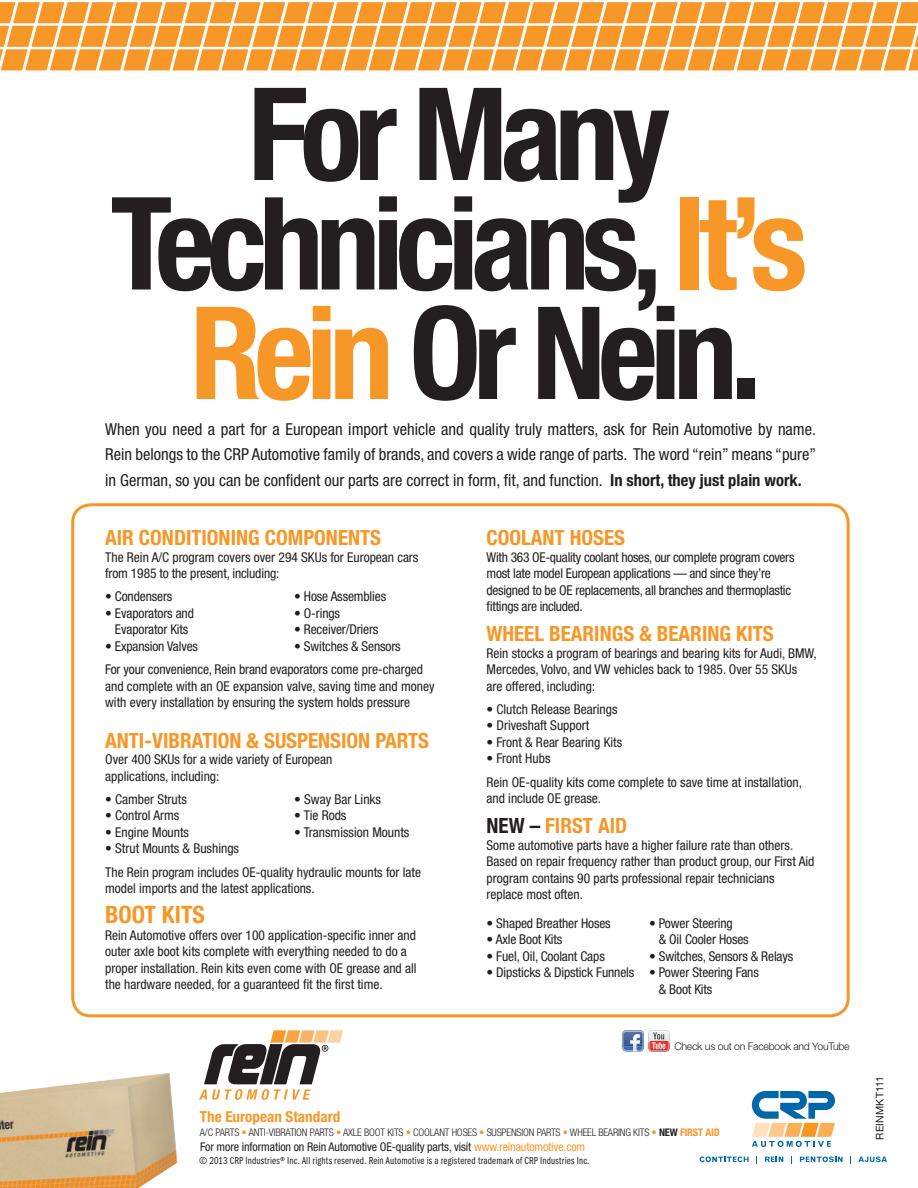
<style>
.page{position:relative;width:918px;height:1188px;background:#fff}
.page>*{position:absolute;margin:0;border:0;box-sizing:border-box;transform-origin:0 0}
.t1{font:700 condensed 129px/109.5px "Helvetica Neue LT Std";letter-spacing:-.06em;color:#231f20;text-align:center}
.t2{font:700 condensed 24px "Helvetica Neue LT Std";color:#f79727}
.t3{font:700 condensed 21px "Helvetica Neue LT Std";color:#f79727}
.t4{font:condensed 16.5px/25.5px "Helvetica Neue LT Std";color:#231f20;text-align:justify}
.t5{font:700 condensed 15.15px "Helvetica Neue LT Std";color:#f79727}
.t6{font:condensed 13.5px/16.5px "Helvetica Neue LT Std";color:#231f20}
.t7{font:condensed 13.5px/16.5px "Helvetica Neue LT Std";letter-spacing:-.02em;color:#231f20}
.t8{font:condensed 12px "Helvetica Neue LT Std";letter-spacing:-.01em;color:#231f20}
.t9{font:300 condensed 10.5px "Helvetica Neue LT Std";letter-spacing:-.015em;color:#231f20}
.BENEFITS{font:10.5px "ITC Franklin Gothic Std Bk Cp";letter-spacing:.02em;color:#231f20}
.t10{font:300 10.5px "Helvetica Neue LT Std";letter-spacing:-.025em;color:#231f20}
.BENEFITS-2{font:10.5px "Helvetica Neue LT Std";letter-spacing:.015em;color:#231f20}
.s1{color:#f79727}
.s2{font-weight:700}
.s3{color:#231f20}
.s4{font-weight:700;color:#f79727}
</style>
<div class="page">
<div style="left:71px;top:503px;width:779px;height:514px;border:3px solid #f79727;border-radius:18px"></div>
<svg style="left:199px;top:1030px;width:144px;height:70px"></svg>
<svg style="left:0;top:2px;width:918px;height:68px"></svg>
<img style="left:0;top:1073px;width:178px;height:115px">
<svg style="left:752px;top:1091px;width:83px;height:56px"></svg>
<svg style="left:700px;top:1156px;width:49px;height:6px"></svg>
<svg style="left:765px;top:1157px;width:18px;height:5px"></svg>
<svg style="left:800px;top:1156px;width:43px;height:6px"></svg>
<svg style="left:859px;top:1156px;width:28px;height:6px"></svg>
<svg style="left:622px;top:1030px;width:48px;height:22px"></svg>
<p class="t1" style="left:110px;top:78px;width:699px">For Many<br>Technicians, <span class="s1">It’s</span></p>
<p class="t1" style="left:190px;top:297px;width:572px"><span class="s1">Rein</span> Or Nein.</p>
<p class="t4" style="left:105px;top:416px;width:713px">When you need a part for a European import vehicle and quality truly matters, ask for Rein Automotive by name.<br>Rein belongs to the CRP Automotive family of brands, and covers a wide range of parts. The word “rein” means “pure” in German, so you can be confident our parts are correct in form, fit, and function. <span class="s2">In short, they just plain work.</span></p>
<p class="t3" style="left:105px;top:525px;width:277px">AIR CONDITIONING COMPONENTS</p>
<p class="t6" style="left:105px;top:549px;width:315px">The Rein A/C program covers over 294 SKUs for European cars from 1985 to the present, including:</p>
<p class="t6" style="left:105px;top:588px;width:69px">• Condensers</p>
<p class="t6" style="left:294px;top:588px;width:94px">• Hose Assemblies</p>
<p class="t6" style="left:105px;top:605px;width:90px">• Evaporators and</p>
<p class="t6" style="left:294px;top:605px;width:47px">• O-rings</p>
<p class="t6" style="left:115px;top:621px;width:75px">Evaporator Kits</p>
<p class="t6" style="left:294px;top:621px;width:86px">• Receiver/Driers</p>
<p class="t6" style="left:105px;top:638px;width:94px">• Expansion Valves</p>
<p class="t6" style="left:294px;top:638px;width:108px">• Switches &amp; Sensors</p>
<p class="t6" style="left:105px;top:661px;width:331px">For your convenience, Rein brand evaporators come pre-charged and complete with an OE expansion valve, saving time and money with every installation by ensuring the system holds pressure</p>
<p class="t3" style="left:105px;top:728px;width:325px">ANTI-VIBRATION &amp; SUSPENSION PARTS</p>
<p class="t6" style="left:105px;top:751px;width:229px">Over 400 SKUs for a wide variety of European applications, including:</p>
<p class="t6" style="left:105px;top:791px;width:83px">• Camber Struts</p>
<p class="t6" style="left:294px;top:791px;width:88px">• Sway Bar Links</p>
<p class="t6" style="left:105px;top:807px;width:76px">• Control Arms</p>
<p class="t6" style="left:294px;top:807px;width:54px">• Tie Rods</p>
<p class="t6" style="left:105px;top:824px;width:85px">• Engine Mounts</p>
<p class="t6" style="left:294px;top:824px;width:117px">• Transmission Mounts</p>
<p class="t6" style="left:105px;top:840px;width:135px">• Strut Mounts &amp; Bushings</p>
<p class="t6" style="left:105px;top:864px;width:317px">The Rein program includes OE-quality hydraulic mounts for late model imports and the latest applications.</p>
<p class="t2" style="left:105px;top:900px;width:101px">BOOT KITS</p>
<p class="t6" style="left:105px;top:927px;width:313px">Rein Automotive offers over 100 application-specific inner and outer axle boot kits complete with everything needed to do a proper installation. Rein kits even come with OE grease and all the hardware needed, for a guaranteed fit the first time.</p>
<p class="t3" style="left:487px;top:525px;width:140px">COOLANT HOSES</p>
<p class="t7" style="left:487px;top:549px;width:309px">With 363 OE-quality coolant hoses, our complete program covers most late model European applications — and since they’re designed to be OE replacements, all branches and thermoplastic fittings are included.</p>
<p class="t3" style="left:487px;top:621px;width:289px">WHEEL BEARINGS &amp; BEARING KITS</p>
<p class="t6" style="left:487px;top:645px;width:332px">Rein stocks a program of bearings and bearing kits for Audi, BMW,<br>Mercedes, Volvo, and VW vehicles back to 1985. Over 55 SKUs are offered, including:</p>
<p class="t6" style="left:487px;top:701px;width:132px">• Clutch Release Bearings</p>
<p class="t6" style="left:487px;top:717px;width:104px">• Driveshaft Support</p>
<p class="t6" style="left:487px;top:734px;width:137px">• Front &amp; Rear Bearing Kits</p>
<p class="t6" style="left:487px;top:750px;width:65px">• Front Hubs</p>
<p class="t6" style="left:487px;top:774px;width:317px">Rein OE-quality kits come complete to save time at installation, and include OE grease.</p>
<p class="t3" style="left:487px;top:813px;width:142px"><span class="s3">NEW –</span> FIRST AID</p>
<p class="t6" style="left:487px;top:837px;width:329px">Some automotive parts have a higher failure rate than others.<br>Based on repair frequency rather than product group, our First Aid program contains 90 parts professional repair technicians replace most often.</p>
<p class="t6" style="left:487px;top:914px;width:126px">• Shaped Breather Hoses</p>
<p class="t6" style="left:487px;top:931px;width:77px">• Axle Boot Kits</p>
<p class="t6" style="left:487px;top:947px;width:120px">• Fuel, Oil, Coolant Caps</p>
<p class="t6" style="left:487px;top:964px;width:149px">• Dipsticks &amp; Dipstick Funnels</p>
<p class="t6" style="left:659px;top:914px;width:91px;text-indent:-10px">• Power Steering<br>&amp; Oil Cooler Hoses</p>
<p class="t6" style="left:649px;top:947px;width:146px">• Switches, Sensors &amp; Relays</p>
<p class="t6" style="left:659px;top:964px;width:102px;text-indent:-10px">• Power Steering Fans &amp; Boot Kits</p>
<p class="t10" style="left:674px;top:1040px;width:177px">Check us out on Facebook and YouTube</p>
<p class="t5" style="left:200px;top:1108px;width:142px">The European Standard</p>
<p class="t9" style="left:200px;top:1126px;width:521px">A/C PARTS <span class="s1">•</span> ANTI-VIBRATION PARTS <span class="s1">•</span> AXLE BOOT KITS <span class="s1">•</span> COOLANT HOSES <span class="s1">•</span> SUSPENSION PARTS <span class="s1">•</span> WHEEL BEARING KITS <span class="s1">•</span> <span class="s2">NEW</span> <span class="s4">FIRST AID</span></p>
<p class="t8" style="left:200px;top:1139px;width:386px">For more information on Rein Automotive OE-quality parts, visit <span class="s1">www.reinautomotive.com</span></p>
<p class="BENEFITS" style="left:199px;top:1154px;width:392px">© 2013 CRP Industries® Inc. All rights reserved. Rein Automotive is a registered trademark of CRP Industries Inc.</p>
<p class="BENEFITS-2" style="left:873px;top:1140px;width:65px;rotate:-90deg">REINMKT111</p>
</div>
